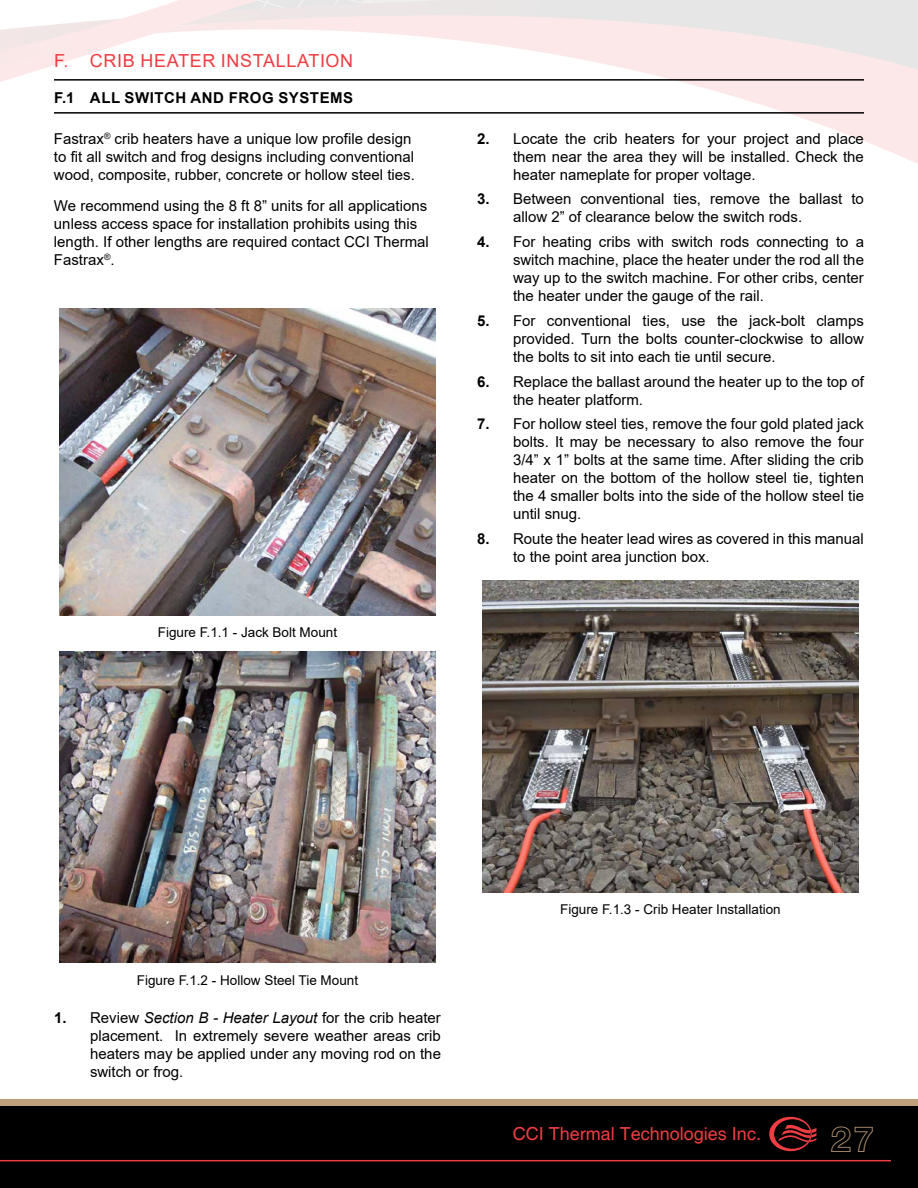
<style>
.page{position:relative;width:918px;height:1188px;background:#fff}
.page>*{position:absolute;margin:0;border:0;box-sizing:border-box;transform-origin:0 0}
.t1{font:36px "Helvetica Neue Bold Outline";color:#c0a07b}
.t2{font:18px "Helvetica";color:#ef3d42}
.t3{font:18px "Arial";letter-spacing:.035em;color:#ef3d42}
.t4{font:15px/18px "Arial";color:#000}
.t5{font:700 15px "Arial";letter-spacing:.035em;color:#000}
.t6{font:13.5px "Arial";color:#000}
.s1{font-weight:700}
.s2{font-style:italic}
</style>
<div class="page">
<div style="left:0;top:1099px;width:918px;height:89px;background:#c0a07b"></div>
<div style="left:0;top:1107px;width:918px;height:81px;background:#000"></div>
<hr style="left:0;top:1160px;width:891px;height:1px;background:#ef3d42">
<svg style="left:769px;top:1117px;width:47px;height:34px"></svg>
<svg style="left:343px;top:0;width:575px;height:164px"></svg>
<svg style="left:0;top:0;width:342px;height:82px"></svg>
<img style="left:531px;top:0;width:170px;height:2px">
<img style="left:590px;top:2px;width:58px;height:51px">
<hr style="left:54px;top:79px;width:810px;height:2px;background:#000">
<hr style="left:54px;top:112px;width:810px;height:2px;background:#000">
<img style="left:60px;top:309px;width:375px;height:306px">
<img style="left:60px;top:651px;width:375px;height:312px">
<img style="left:483px;top:581px;width:375px;height:312px">
<p class="t3" style="left:54px;top:48px;width:300px">F. CRIB HEATER INSTALLATION</p>
<p class="t5" style="left:54px;top:87px;width:300px">F.1 ALL SWITCH AND FROG SYSTEMS</p>
<p class="t4" style="left:54px;top:129px;width:363px">Fastrax<sup>®</sup> crib heaters have a unique low profile design to fit all switch and frog designs including conventional wood, composite, rubber, concrete or hollow steel ties.</p>
<p class="t4" style="left:54px;top:197px;width:376px">We recommend using the 8 ft 8” units for all applications unless access space for installation prohibits using this length. If other lengths are required contact CCI Thermal Fastrax<sup>®</sup>.</p>
<p class="t6" style="left:158px;top:623px;width:181px">Figure F.1.1 - Jack Bolt Mount</p>
<p class="t4" style="left:513px;top:129px;width:352px;text-align:justify;text-indent:-36px"><span class="s1">2.</span> Locate the crib heaters for your project and place them near the area they will be installed. Check the heater nameplate for proper voltage.</p>
<p class="t4" style="left:513px;top:190px;width:352px;text-indent:-36px"><span class="s1">3.</span> Between conventional ties, remove the ballast to allow 2” of clearance below the switch rods.</p>
<p class="t4" style="left:513px;top:233px;width:353px;text-align:justify;text-indent:-36px"><span class="s1">4.</span> For heating cribs with switch rods connecting to a switch machine, place the heater under the rod all the way up to the switch machine. For other cribs, center the heater under the gauge of the rail.</p>
<p class="t4" style="left:513px;top:311px;width:353px;text-align:justify;text-indent:-36px"><span class="s1">5.</span> For conventional ties, use the jack-bolt clamps provided. Turn the bolts counter-clockwise to allow the bolts to sit into each tie until secure.</p>
<p class="t4" style="left:513px;top:372px;width:352px;text-indent:-36px"><span class="s1">6.</span> Replace the ballast around the heater up to the top of the heater platform.</p>
<p class="t4" style="left:513px;top:415px;width:353px;text-align:justify;text-indent:-36px"><span class="s1">7.</span> For hollow steel ties, remove the four gold plated jack bolts. It may be necessary to also remove the four 3/4” x 1” bolts at the same time. After sliding the crib heater on the bottom of the hollow steel tie, tighten the 4 smaller bolts into the side of the hollow steel tie until snug.</p>
<p class="t4" style="left:513px;top:530px;width:352px;text-indent:-36px"><span class="s1">8.</span> Route the heater lead wires as covered in this manual to the point area junction box.</p>
<p class="t6" style="left:137px;top:971px;width:223px">Figure F.1.2 - Hollow Steel Tie Mount</p>
<p class="t4" style="left:90px;top:1008px;width:353px;text-align:justify;text-indent:-36px"><span class="s1">1.</span> Review <span class="s2">Section B - Heater Layout</span> for the crib heater placement. In extremely severe weather areas crib heaters may be applied under any moving rod on the switch or frog.</p>
<p class="t6" style="left:560px;top:900px;width:222px">Figure F.1.3 - Crib Heater Installation</p>
<p class="t2" style="left:513px;top:1123px;width:250px">CCI Thermal Technologies Inc.</p>
<h1 class="t1" style="left:830px;top:1117px;width:47px">27</h1>
</div>
